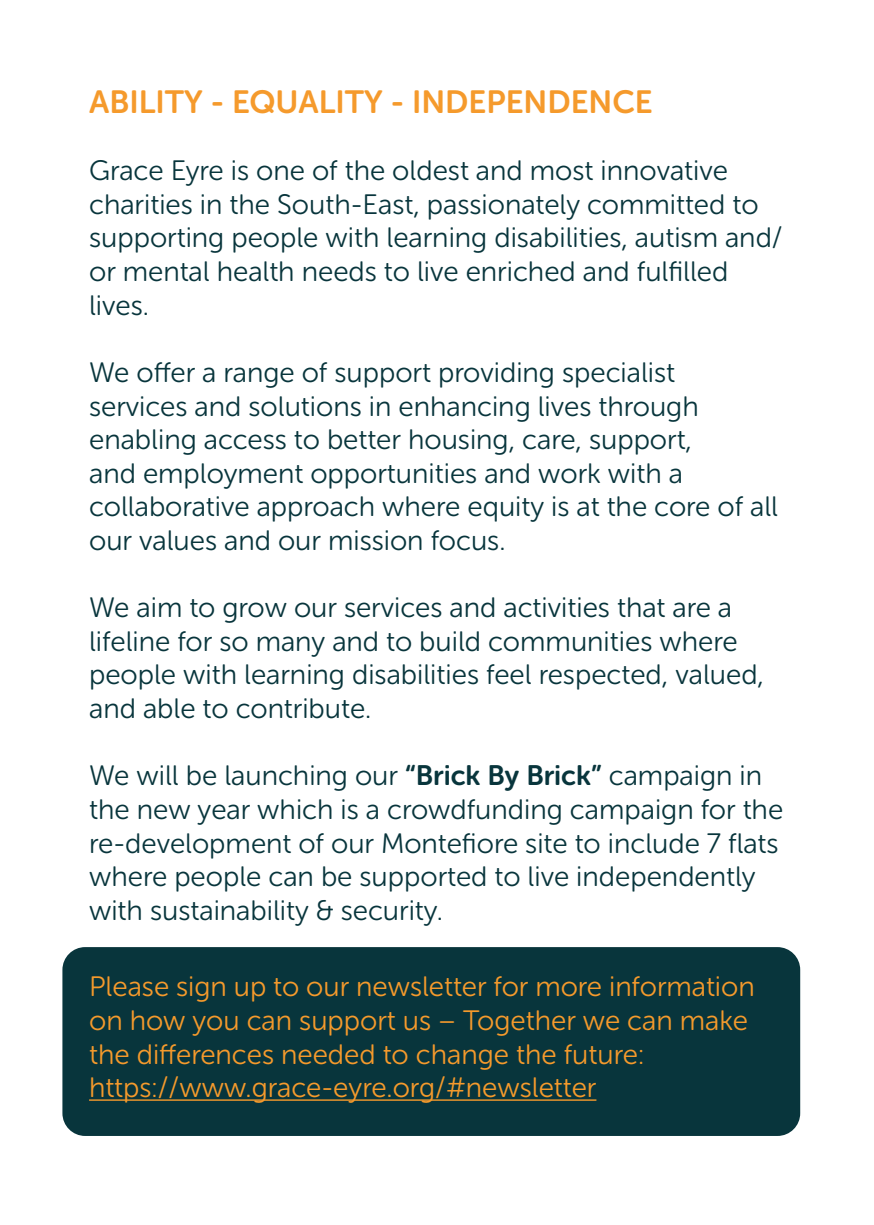
<style>
.page{position:relative;width:874px;height:1225px;background:#fff}
.page>*{position:absolute;margin:0;border:0;box-sizing:border-box;transform-origin:0 0}
.t1{font:32px "Museo Sans Rounded 700";color:#f59a2c}
.t2{font:28px/33.6px "Museo Sans Rounded 300";color:#08353c}
.t3{font:28px/33.6px "Museo Sans Rounded 300";color:#f59a2c}
.s1{font-family:"Museo Sans Rounded 700"}
</style>
<div class="page">
<div style="left:62px;top:947px;width:737px;height:189px;background:#08353c;border-radius:23px"></div>
<hr style="left:89px;top:1099px;width:507px;height:1px;background:#f59a2c">
<p class="t1" style="left:89px;top:84px;width:565px">ABILITY - EQUALITY - INDEPENDENCE</p>
<p class="t2" style="left:89px;top:154px;width:694px">Grace Eyre is one of the oldest and most innovative charities in the South-East, passionately committed to supporting people with learning disabilities, autism and/ or mental health needs to live enriched and fulfilled lives.</p>
<p class="t2" style="left:89px;top:356px;width:690px">We offer a range of support providing specialist services and solutions in enhancing lives through enabling access to better housing, care, support,<br>and employment opportunities and work with a collaborative approach where equity is at the core of all our values and our mission focus.</p>
<p class="t2" style="left:89px;top:591px;width:676px">We aim to grow our services and activities that are a lifeline for so many and to build communities where people with learning disabilities feel respected, valued, and able to contribute.</p>
<p class="t2" style="left:89px;top:759px;width:695px">We will be launching our <span class="s1">“Brick By Brick”</span> campaign in the new year which is a crowdfunding campaign for the re-development of our Montefiore site to include 7 flats where people can be supported to live independently with sustainability &amp; security.</p>
<p class="t3" style="left:89px;top:970px;width:667px">Please sign up to our newsletter for more information on how you can support us – Together we can make the differences needed to change the future:</p>
<p class="t3" style="left:89px;top:1071px;width:508px">https://www.grace-eyre.org/#newsletter</p>
</div>
